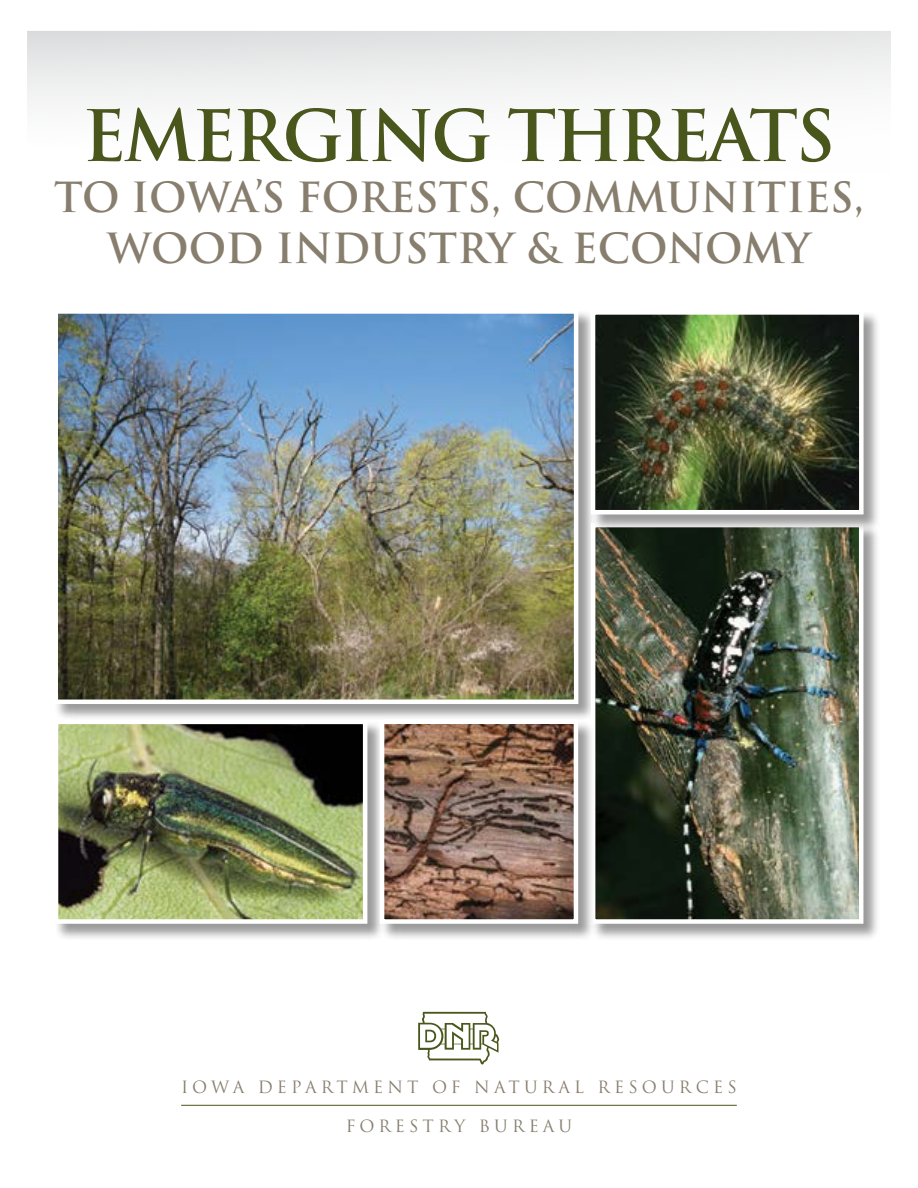
<style>
.page{position:relative;width:918px;height:1188px;background:#fff}
.page>*{position:absolute;margin:0;border:0;box-sizing:border-box;transform-origin:0 0}
.t1{font:700 69px "Trajan Pro";letter-spacing:-.04em;color:#49561c}
.t2{font:700 40.5px/51px "Trajan Pro";color:#887e6e;text-align:center}
.t3{font:16.5px "Trajan Pro";letter-spacing:.25em;color:#887e6e}
</style>
<div class="page">
<svg style="left:27px;top:31px;width:864px;height:71px"></svg>
<hr style="left:181px;top:1105px;width:556px;height:1px;background:#49561c">
<svg style="left:418px;top:1012px;width:82px;height:53px"></svg>
<div style="left:55px;top:310px;width:541px;height:411px;background:#000;opacity:.4"></div>
<img style="left:58px;top:314px;width:515px;height:385px">
<div style="left:53px;top:309px;width:525px;height:395px;border:4px solid #fff"></div>
<div style="left:55px;top:721px;width:330px;height:220px;background:#000;opacity:.4"></div>
<img style="left:59px;top:725px;width:303px;height:194px">
<div style="left:54px;top:720px;width:313px;height:204px;border:4px solid #fff"></div>
<div style="left:592px;top:524px;width:288px;height:417px;background:#000;opacity:.4"></div>
<img style="left:596px;top:532px;width:262px;height:387px">
<div style="left:591px;top:523px;width:272px;height:401px;border:4px solid #fff"></div>
<div style="left:592px;top:311px;width:289px;height:221px;background:#000;opacity:.4"></div>
<img style="left:596px;top:315px;width:263px;height:194px">
<div style="left:591px;top:310px;width:273px;height:204px;border:4px solid #fff"></div>
<div style="left:381px;top:721px;width:214px;height:220px;background:#000;opacity:.4"></div>
<img style="left:385px;top:725px;width:188px;height:194px">
<div style="left:380px;top:720px;width:198px;height:204px;border:4px solid #fff"></div>
<h1 class="t1" style="left:82px;top:93px;width:755px">EMERGING THREATS</h1>
<p class="t2" style="left:54px;top:172px;width:811px">TO IOWA’S FORESTS, COMMUNITIES,<br>WOOD INDUSTRY &amp; ECONOMY</p>
<p class="t3" style="left:181px;top:1077px;width:557px">IOWA DEPARTMENT OF NATURAL RESOURCES</p>
<p class="t3" style="left:346px;top:1116px;width:228px">FORESTRY BUREAU</p>
</div>
